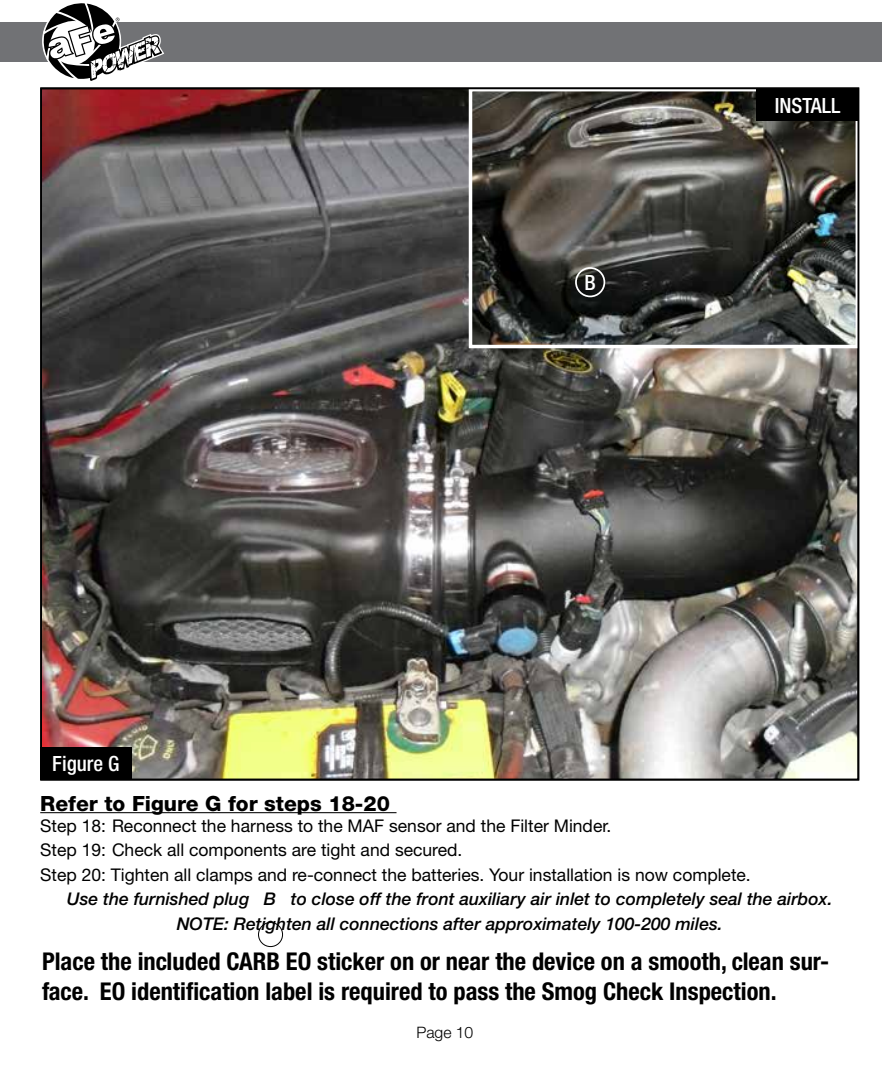
<style>
.page{position:relative;width:882px;height:1071px;background:#fff}
.page>*{position:absolute;margin:0;border:0;box-sizing:border-box;transform-origin:0 0}
.t1{font:700 condensed 24.5px/29.4px "Helvetica Neue";color:#000}
.t2{font:800 21px "Helvetica Neue";color:#000}
.t3{font:500 condensed 21px "Helvetica Neue";color:#fff}
.t4{font:17.5px/24.5px "Helvetica Neue";color:#000}
.t5{font:italic 500 17.5px/24.5px "Helvetica Neue";color:#000;text-align:center}
.t6{font:300 15.75px "Helvetica Neue";color:#000}
</style>
<div class="page">
<img style="left:43px;top:91px;width:813px;height:686px">
<img style="left:474px;top:93px;width:380px;height:250px">
<div style="left:469px;top:88px;width:390px;height:260px;border:4px solid #fff"></div>
<div style="left:0;top:23px;width:882px;height:39px;background:#717275"></div>
<svg style="left:43px;top:3px;width:122px;height:78px"></svg>
<hr style="left:40px;top:812px;width:357px;height:1px;background:#000">
<div style="left:40px;top:747px;width:91px;height:33px;background:#000"></div>
<div style="left:756px;top:88px;width:103px;height:33px;background:#000"></div>
<div style="left:575px;top:267px;width:30px;height:30px;border:2px solid #fff;border-radius:50%"></div>
<div style="left:258px;top:922px;width:25px;height:25px;border:1px solid #000;border-radius:50%"></div>
<p class="t3" style="left:52px;top:751px;width:69px">Figure G</p>
<p class="t3" style="left:585px;top:270px;width:13px">B</p>
<p class="t3" style="left:775px;top:93px;width:67px">INSTALL</p>
<p class="t2" style="left:40px;top:791px;width:351px">Refer to Figure G for steps 18-20</p>
<p class="t4" style="left:40px;top:813px;width:712px">Step 18: Reconnect the harness to the MAF sensor and the Filter Minder.<br>Step 19: Check all components are tight and secured.<br>Step 20: Tighten all clamps and re-connect the batteries. Your installation is now complete.</p>
<p class="t5" style="left:67px;top:887px;width:767px">Use the furnished plug B to close off the front auxiliary air inlet to completely seal the airbox.<br>NOTE: Retighten all connections after approximately 100-200 miles.</p>
<h1 class="t1" style="left:42px;top:946px;width:789px">Place the included CARB EO sticker on or near the device on a smooth, clean sur&shy;face. EO identification label is required to pass the Smog Check Inspection.</h1>
<p class="t6" style="left:416px;top:1023px;width:58px">Page 10</p>
</div>
